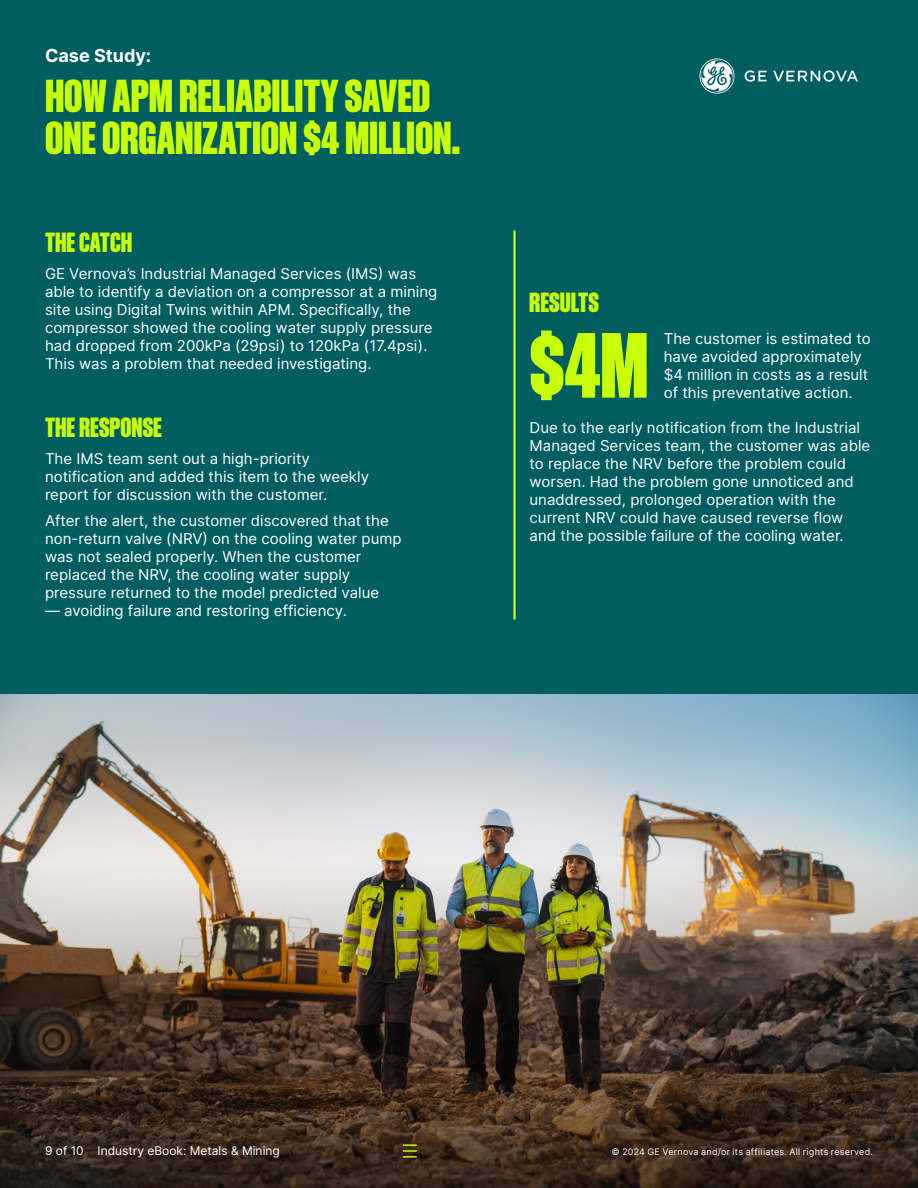
<style>
.page{position:relative;width:918px;height:1188px;background:#005e60}
.page>*{position:absolute;margin:0;border:0;box-sizing:border-box;transform-origin:0 0}
.t1{font:800 90px "Sons Condensed";color:#c8ff08}
.t2{font:800 45px/42px "Sons Condensed";letter-spacing:-.005em;color:#c8ff08}
.t3{font:800 27px "Sons Condensed";color:#c8ff08}
.t4{font:700 18px "Inter";color:#fff}
.t5{font:15px/18px "Inter";color:#fff}
.t6{font:12px "Inter";color:#fff}
.t7{font:9px "Inter";letter-spacing:.03em;color:#fff}
</style>
<div class="page">
<img style="left:0;top:694px;width:918px;height:171px">
<img style="left:0;top:865px;width:918px;height:323px">
<hr style="left:513px;top:230px;width:3px;height:389px;background:#c8ff08">
<svg style="left:404px;top:1144px;width:12px;height:14px"></svg>
<svg style="left:700px;top:59px;width:158px;height:35px"></svg>
<p class="t4" style="left:45px;top:43px;width:108px">Case Study:</p>
<h2 class="t2" style="left:45px;top:75px;width:417px">HOW APM RELIABILITY SAVED<br>ONE ORGANIZATION $4 MILLION.</h2>
<h3 class="t3" style="left:45px;top:227px;width:89px">THE CATCH</h3>
<p class="t5" style="left:45px;top:264px;width:394px">GE Vernova’s Industrial Managed Services (IMS) was able to identify a deviation on a compressor at a mining site using Digital Twins within APM. Specifically, the compressor showed the cooling water supply pressure had dropped from 200kPa (29psi) to 120kPa (17.4psi).<br>This was a problem that needed investigating.</p>
<h3 class="t3" style="left:45px;top:413px;width:119px">THE RESPONSE</h3>
<p class="t5" style="left:45px;top:449px;width:326px">The IMS team sent out a high-priority notification and added this item to the weekly report for discussion with the customer.</p>
<p class="t5" style="left:45px;top:511px;width:358px">After the alert, the customer discovered that the non-return valve (NRV) on the cooling water pump was not sealed properly. When the customer replaced the NRV, the cooling water supply pressure returned to the model predicted value</p>
<p class="t5" style="left:45px;top:601px;width:303px">— avoiding failure and restoring efficiency.</p>
<h3 class="t3" style="left:529px;top:288px;width:71px">RESULTS</h3>
<h1 class="t1" style="left:530px;top:316px;width:120px">$4M</h1>
<p class="t5" style="left:664px;top:329px;width:208px">The customer is estimated to have avoided approximately $4 million in costs as a result</p>
<p class="t5" style="left:664px;top:383px;width:190px">of this preventative action.</p>
<p class="t5" style="left:530px;top:418px;width:342px">Due to the early notification from the Industrial Managed Services team, the customer was able to replace the NRV before the problem could worsen. Had the problem gone unnoticed and unaddressed, prolonged operation with the current NRV could have caused reverse flow and the possible failure of the cooling water.</p>
<p class="t6" style="left:45px;top:1142px;width:236px">9 of 10 Industry eBook: Metals &amp; Mining</p>
<p class="t7" style="left:612px;top:1146px;width:263px">© 2024 GE Vernova and/or its affiliates. All rights reserved.</p>
</div>
